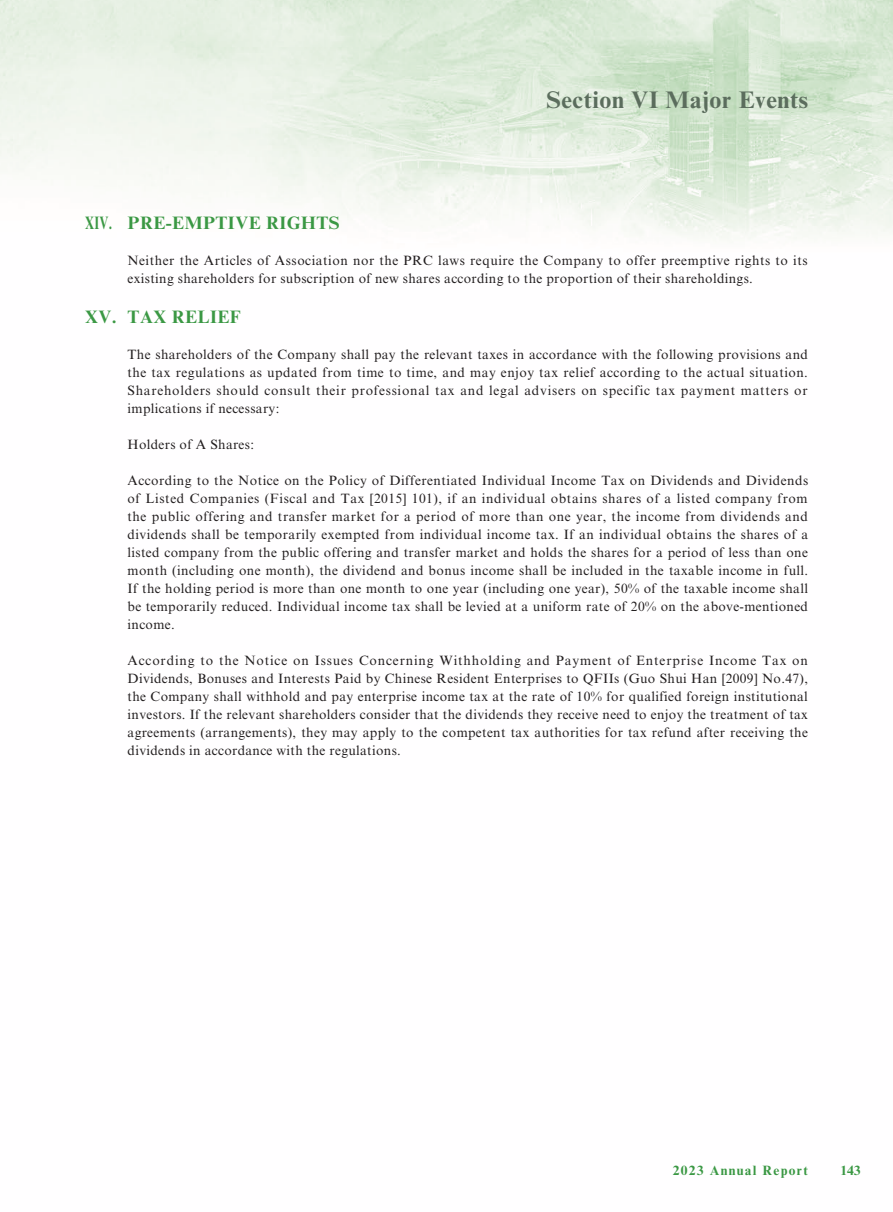
<style>
.page{position:relative;width:893px;height:1212px;background:#fff}
.page>*{position:absolute;margin:0;border:0;box-sizing:border-box;transform-origin:0 0}
.t1{font:700 24px "Times New Roman MT Std";letter-spacing:.025em;color:#5b6d5d}
.t2{font:700 18px "Times New Roman MT Std";letter-spacing:.025em;color:#3b9844;scale:.7 1}
.t3{font:700 18px "Times New Roman MT Std";letter-spacing:.025em;color:#3b9844}
.t4{font:13.5px/18px "Times New Roman MT Std";letter-spacing:.025em;color:#231f20;text-align:justify}
.t5{font:700 13.5px "Times New Roman MT Std";letter-spacing:.095em;color:#3b9844}
</style>
<div class="page">
<img style="left:0;top:0;width:893px;height:240px">
<h1 class="t1" style="left:546px;top:85px;width:263px">Section VI Major Events</h1>
<h2 class="t2" style="left:85px;top:211px;width:365px">XIV. PRE-EMPTIVE RIGHTS</h2>
<p class="t4" style="left:128px;top:251px;width:682px">Neither the Articles of Association nor the PRC laws require the Company to offer preemptive rights to its existing shareholders for subscription of new shares according to the proportion of their shareholdings.</p>
<h2 class="t3" style="left:85px;top:306px;width:157px">XV. TAX RELIEF</h2>
<p class="t4" style="left:128px;top:346px;width:682px">The shareholders of the Company shall pay the relevant taxes in accordance with the following provisions and the tax regulations as updated from time to time, and may enjoy tax relief according to the actual situation.<br>Shareholders should consult their professional tax and legal advisers on specific tax payment matters or implications if necessary:</p>
<p class="t4" style="left:128px;top:436px;width:128px">Holders of A Shares:</p>
<p class="t4" style="left:128px;top:472px;width:682px">According to the Notice on the Policy of Differentiated Individual Income Tax on Dividends and Dividends of Listed Companies (Fiscal and Tax [2015] 101), if an individual obtains shares of a listed company from the public offering and transfer market for a period of more than one year, the income from dividends and dividends shall be temporarily exempted from individual income tax. If an individual obtains the shares of a listed company from the public offering and transfer market and holds the shares for a period of less than one month (including one month), the dividend and bonus income shall be included in the taxable income in full.<br>If the holding period is more than one month to one year (including one year), 50% of the taxable income shall be temporarily reduced. Individual income tax shall be levied at a uniform rate of 20% on the above-mentioned income.</p>
<p class="t4" style="left:128px;top:652px;width:682px">According to the Notice on Issues Concerning Withholding and Payment of Enterprise Income Tax on Dividends, Bonuses and Interests Paid by Chinese Resident Enterprises to QFIIs (Guo Shui Han [2009] No.47), the Company shall withhold and pay enterprise income tax at the rate of 10% for qualified foreign institutional investors. If the relevant shareholders consider that the dividends they receive need to enjoy the treatment of tax agreements (arrangements), they may apply to the competent tax authorities for tax refund after receiving the dividends in accordance with the regulations.</p>
<p class="t5" style="left:673px;top:1162px;width:137px">2023 Annual Report</p>
<p class="t5" style="left:840px;top:1162px;width:22px">143</p>
</div>
